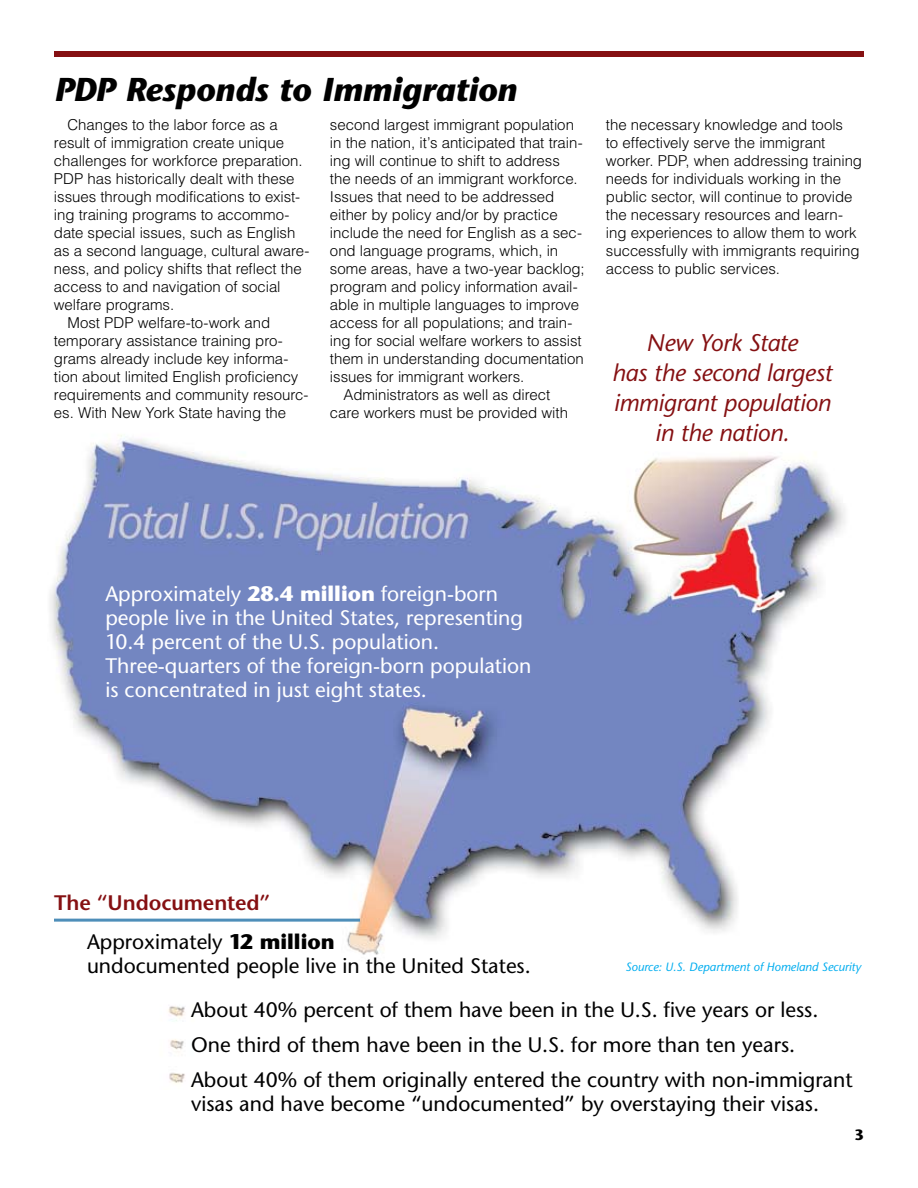
<style>
.page{position:relative;width:918px;height:1188px;background:#fff}
.page>*{position:absolute;margin:0;border:0;box-sizing:border-box;transform-origin:0 0}
.t1{font:italic 700 33px "Stone Sans";letter-spacing:-.005em;color:#000}
.t2{font:italic 24px/30px "Stone Sans";letter-spacing:-.01em;color:#851012;text-align:center}
.t3{font:21px/34.8px "Stone Sans";color:#000}
.t4{font:21px/24px "Stone Sans";color:#fff}
.t5{font:600 21px "Stone Sans";color:#851012}
.t6{font:300 15px/18px "Helvetica";letter-spacing:-.005em;color:#000}
.t7{font:700 15px "Stone Sans";color:#000}
.t8{font:italic 12px "Stone Sans";color:#00adef}
.s1{font-weight:700}
</style>
<div class="page">
<img style="left:50px;top:435px;width:795px;height:649px">
<hr style="left:54px;top:919px;width:306px;height:3px;background:#4e8eb9">
<div style="left:54px;top:51px;width:810px;height:6px;background:#851012"></div>
<h1 class="t1" style="left:54px;top:69px;width:464px">PDP Responds to Immigration</h1>
<p class="t6" style="left:67px;top:116px;width:212px">Changes to the labor force as a</p>
<p class="t6" style="left:54px;top:134px;width:232px">result of immigration create unique</p>
<p class="t6" style="left:54px;top:152px;width:250px">challenges for workforce preparation.</p>
<p class="t6" style="left:54px;top:170px;width:242px">PDP has historically dealt with these</p>
<p class="t6" style="left:54px;top:188px;width:248px">issues through modifications to exist-</p>
<p class="t6" style="left:54px;top:206px;width:237px">ing training programs to accommo-</p>
<p class="t6" style="left:54px;top:224px;width:243px">date special issues, such as English</p>
<p class="t6" style="left:54px;top:242px;width:257px">as a second language, cultural aware-</p>
<p class="t6" style="left:54px;top:260px;width:249px">ness, and policy shifts that reflect the</p>
<p class="t6" style="left:54px;top:278px;width:228px">access to and navigation of social</p>
<p class="t6" style="left:54px;top:296px;width:122px">welfare programs.</p>
<p class="t6" style="left:67px;top:314px;width:204px">M ost PDP welfare-to-work and</p>
<p class="t6" style="left:54px;top:332px;width:230px">temporary assistance training pro-</p>
<p class="t6" style="left:54px;top:350px;width:236px">grams already include key informa-</p>
<p class="t6" style="left:54px;top:368px;width:246px">tion about limited English proficiency</p>
<p class="t6" style="left:54px;top:386px;width:256px">requirements and community resourc-</p>
<p class="t6" style="left:54px;top:404px;width:234px">es. With New York State having the</p>
<p class="t6" style="left:330px;top:116px;width:246px">second largest immigrant population</p>
<p class="t6" style="left:330px;top:134px;width:254px">in the nation, it’s anticipated that train-</p>
<p class="t6" style="left:330px;top:152px;width:231px">ing will continue to shift to address</p>
<p class="t6" style="left:330px;top:170px;width:249px">the needs of an immigrant workforce.</p>
<p class="t6" style="left:330px;top:188px;width:226px">Issues that need to be addressed</p>
<p class="t6" style="left:330px;top:206px;width:229px">either by policy and/or by practice</p>
<p class="t6" style="left:330px;top:224px;width:254px">include the need for English as a sec-</p>
<p class="t6" style="left:330px;top:242px;width:230px">ond language programs, which, in</p>
<p class="t6" style="left:330px;top:260px;width:256px">some areas, have a two-year backlog;</p>
<p class="t6" style="left:330px;top:278px;width:249px">program and policy information avail-</p>
<p class="t6" style="left:330px;top:296px;width:251px">able in multiple languages to improve</p>
<p class="t6" style="left:330px;top:314px;width:244px">access for all populations; and train-</p>
<p class="t6" style="left:330px;top:332px;width:253px">ing for social welfare workers to assist</p>
<p class="t6" style="left:330px;top:350px;width:255px">them in understanding documentation</p>
<p class="t6" style="left:330px;top:368px;width:196px">issues for immigrant workers.</p>
<p class="t6" style="left:343px;top:386px;width:208px">Administrators as well as direct</p>
<p class="t6" style="left:330px;top:404px;width:240px">care workers must be provided with</p>
<p class="t6" style="left:606px;top:116px;width:258px">the necessary knowledge and tools<br>to effectively serve the immigrant worker. PD P, when addressing training needs for individuals working in the public sector, will continue to provide the necessary resources and learn&shy;ing experiences to allow them to work successfully with immigrants requiring access to public services.</p>
<h2 class="t2" style="left:612px;top:328px;width:222px">New York State<br>has the second largest immigrant population in the nation.</h2>
<h3 class="t4" style="left:105px;top:582px;width:428px">Approximately <span class="s1">28.4 million</span> foreign-born people live in the United States, representing 10.4 percent of the U.S. population.<br>Three-quarters of the foreign-born population is concentrated in just eight states.</h3>
<h3 class="t5" style="left:54px;top:889px;width:218px">The “Undocumented”</h3>
<h3 class="t3" style="left:87px;top:929px;width:445px;line-height:24px">Approximately <span class="s1">12 million<br></span>undocumented people live in the United States.</h3>
<p class="t8" style="left:626px;top:960px;width:237px">Source: U.S. Department of Homeland Security</p>
<h3 class="t3" style="left:191px;top:992px;width:663px">About 40% percent of them have been in the U.S. five years or less.<br>One third of them have been in the U.S. for more than ten years.<br>About 40% of them originally entered the country with non-immigrant</h3>
<h3 class="t3" style="left:191px;top:1086px;width:629px">visas and have become “undocumented” by overstaying their visas.</h3>
<p class="t7" style="left:855px;top:1125px;width:11px">3</p>
</div>
